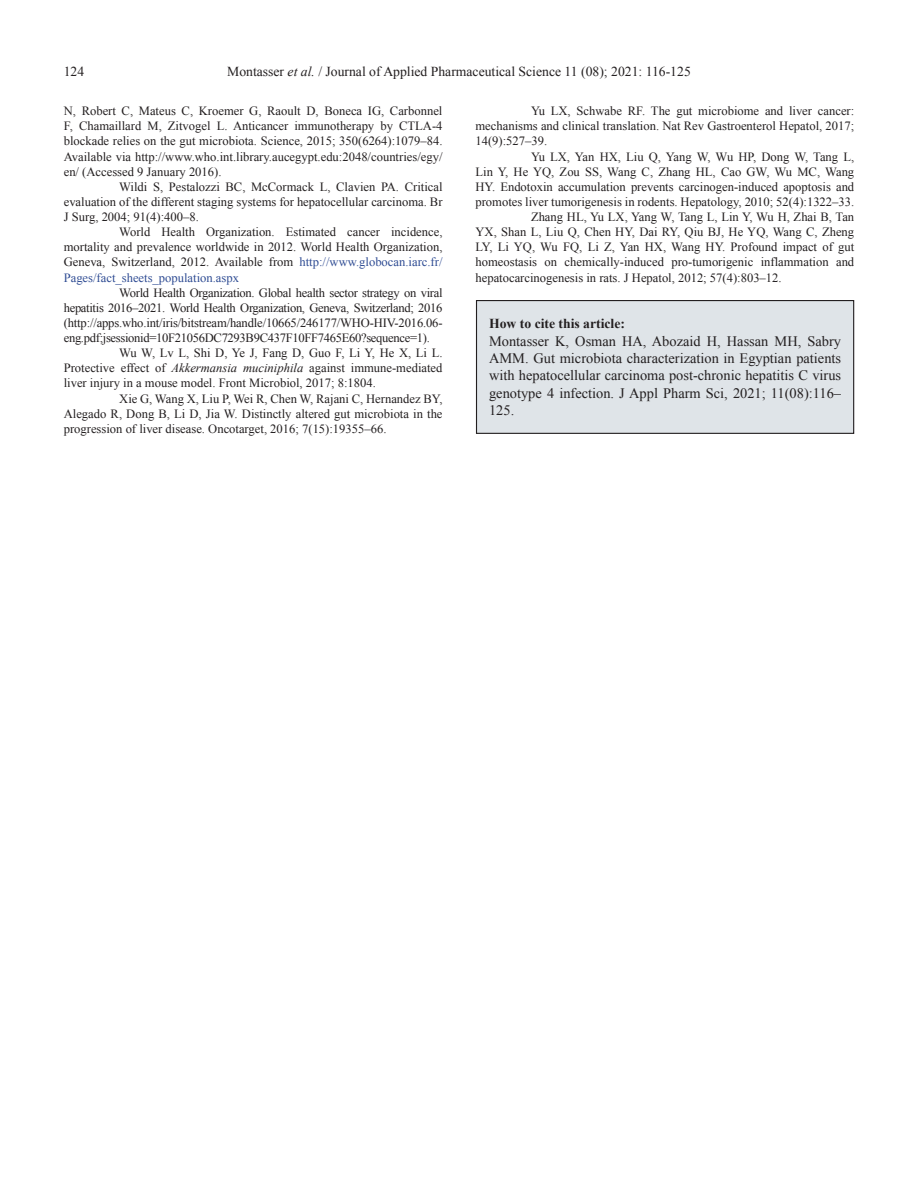
<style>
.page{position:relative;width:918px;height:1188px;background:#fff}
.page>*{position:absolute;margin:0;border:0;box-sizing:border-box;transform-origin:0 0}
.Para_Indent{font:14.4px/17.2px "Times New Roman";color:#231f20;text-align:justify}
.t1{font:13.65px "Times New Roman";color:#231f20}
.t2{font:700 13.65px "Times New Roman";color:#231f20}
.Reference_Text{font:12.6px/15.1px "Times New Roman";color:#231f20;text-align:justify}
.s1{font-style:italic}
.s2{color:#304d94}
</style>
<div class="page">
<div style="left:477px;top:301px;width:377px;height:132px;background:#dfe4e8"></div>
<div style="left:476px;top:300px;width:378px;height:134px;border:1px solid #231f20"></div>
<p class="t1" style="left:64px;top:63px;width:22px">124</p>
<p class="t1" style="left:227px;top:63px;width:465px">Montasser <span class="s1">et al.</span> / Journal of Applied Pharmaceutical Science 11 (08); 2021: 116-125</p>
<p class="Reference_Text" style="left:64px;top:103px;width:380px">N, Robert C, Mateus C, Kroemer G, Raoult D, Boneca IG, Carbonnel F, Chamaillard M, Zitvogel L. Anticancer immunotherapy by CTLA-4 blockade relies on the gut microbiota. Science, 2015; 350(6264):1079–84.<br>Available via http://www.who.int.library.aucegypt.edu:2048/countries/egy/ en/ (Accessed 9 January 2016).</p>
<p class="Reference_Text" style="left:64px;top:179px;width:380px;text-indent:56px">Wildi S, Pestalozzi BC, McCormack L, Clavien PA. Critical evaluation of the different staging systems for hepatocellular carcinoma. Br J Surg, 2004; 91(4):400–8.</p>
<p class="Reference_Text" style="left:64px;top:224px;width:380px;text-indent:56px">World Health Organization. Estimated cancer incidence, mortality and prevalence worldwide in 2012. World Health Organization, Geneva, Switzerland, 2012. Available from <span class="s2">http://www.globocan.iarc.fr/ Pages/fact_sheets_population.aspx</span></p>
<p class="Reference_Text" style="left:64px;top:285px;width:380px;text-indent:56px">World Health Organization. Global health sector strategy on viral hepatitis 2016–2021. World Health Organization, Geneva, Switzerland; 2016 (http://apps.who.int/iris/bitstream/handle/10665/246177/WHO-HIV-2016.06- eng.pdf;jsessionid=10F21056DC7293B9C437F10FF7465E60?sequence=1).</p>
<p class="Reference_Text" style="left:64px;top:345px;width:380px;text-indent:56px">Wu W, Lv L, Shi D, Ye J, Fang D, Guo F, Li Y, He X, Li L.<br>Protective effect of <span class="s1">Akkermansia muciniphila</span> against immune-mediated liver injury in a mouse model. Front Microbiol, 2017; 8:1804.</p>
<p class="Reference_Text" style="left:64px;top:391px;width:380px;text-indent:56px">Xie G, Wang X, Liu P, Wei R, Chen W, Rajani C, Hernandez BY, Alegado R, Dong B, Li D, Jia W. Distinctly altered gut microbiota in the progression of liver disease. Oncotarget, 2016; 7(15):19355–66.</p>
<p class="Reference_Text" style="left:476px;top:103px;width:380px;text-indent:56px">Yu LX, Schwabe RF. The gut microbiome and liver cancer: mechanisms and clinical translation. Nat Rev Gastroenterol Hepatol, 2017; 14(9):527–39.</p>
<p class="Reference_Text" style="left:476px;top:149px;width:380px;text-indent:56px">Yu LX, Yan HX, Liu Q, Yang W, Wu HP, Dong W, Tang L, Lin Y, He YQ, Zou SS, Wang C, Zhang HL, Cao GW, Wu MC, Wang HY. Endotoxin accumulation prevents carcinogen-induced apoptosis and promotes liver tumorigenesis in rodents. Hepatology, 2010; 52(4):1322–33.</p>
<p class="Reference_Text" style="left:476px;top:209px;width:380px;text-indent:56px">Zhang HL, Yu LX, Yang W, Tang L, Lin Y, Wu H, Zhai B, Tan YX, Shan L, Liu Q, Chen HY, Dai RY, Qiu BJ, He YQ, Wang C, Zheng LY, Li YQ, Wu FQ, Li Z, Yan HX, Wang HY. Profound impact of gut homeostasis on chemically-induced pro-tumorigenic inflammation and hepatocarcinogenesis in rats. J Hepatol, 2012; 57(4):803–12.</p>
<p class="t2" style="left:489px;top:314px;width:138px">How to cite this article:</p>
<p class="Para_Indent" style="left:489px;top:332px;width:354px">Montasser K, Osman HA, Abozaid H, Hassan MH, Sabry AMM. Gut microbiota characterization in Egyptian patients with hepatocellular carcinoma post-chronic hepatitis C virus genotype 4 infection. J Appl Pharm Sci, 2021; 11(08):116– 125.</p>
</div>
